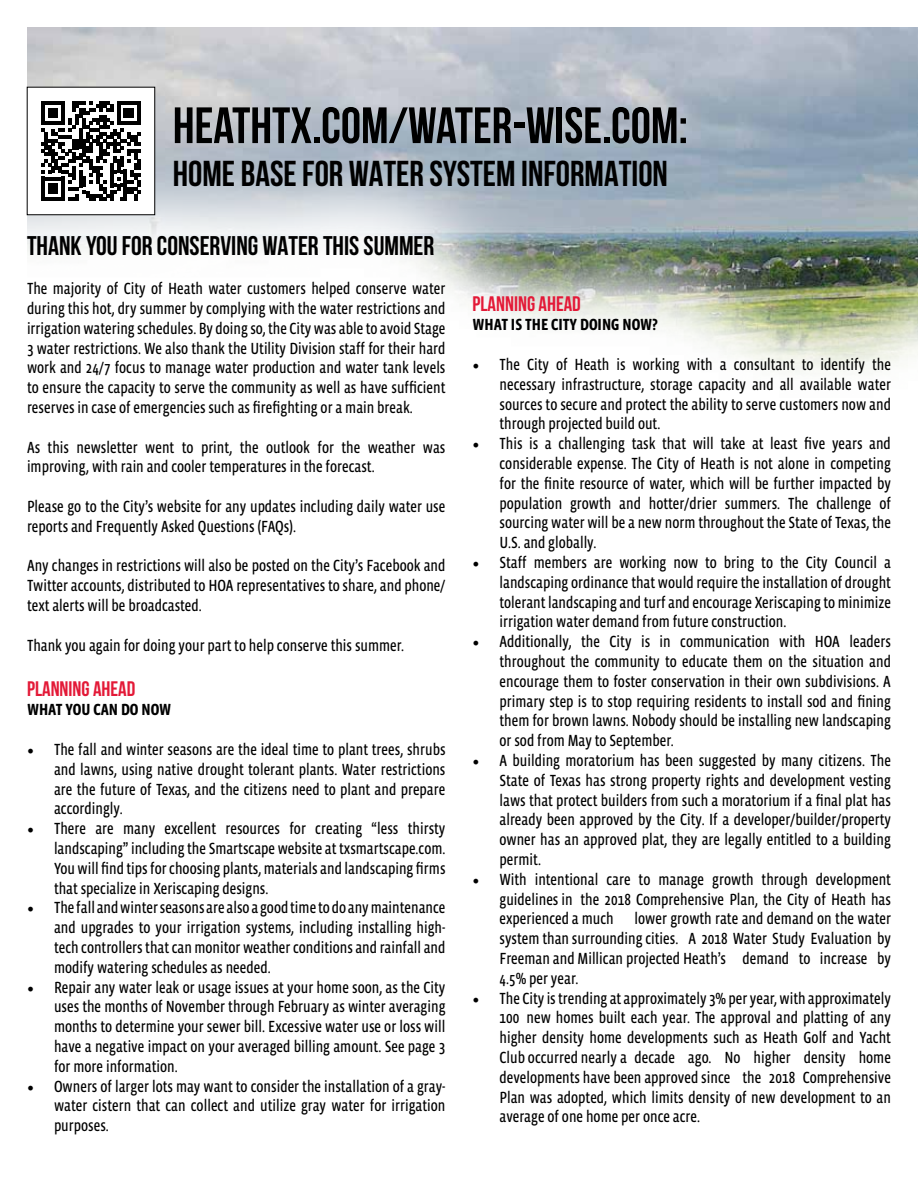
<style>
.page{position:relative;width:918px;height:1188px;background:#fff}
.page>*{position:absolute;margin:0;border:0;box-sizing:border-box;transform-origin:0 0}
.t1{font:700 51px "Bebas Neue";color:#000}
.t2{font:700 36px "Bebas Neue";color:#000}
.t3{font:700 27px "Bebas Neue";color:#000}
.t4{font:700 21px "Bebas Neue";color:#e31937}
.t5{font:16.5px/19.8px "Vista Sans Nar OTCE";color:#000;text-align:justify}
.t6{font:700 16.5px "Vista Sans Nar OTCE";color:#000}
.s1{font-family:"Minion Pro";font-size:18px}
</style>
<div class="page">
<img style="left:27px;top:27px;width:891px;height:345px">
<div style="left:27px;top:87px;width:128px;height:128px;background:#fff"></div>
<svg style="left:41px;top:101px;width:100px;height:100px"></svg>
<h1 class="t1" style="left:173px;top:97px;width:517px">HEATHTX.COM/WATER-WISE.COM:</h1>
<h2 class="t2" style="left:173px;top:154px;width:497px">HOME BASE FOR WATER SYSTEM INFORMATION</h2>
<h3 class="t3" style="left:27px;top:230px;width:409px">THANK YOU FOR CONSERVING WATER THIS SUMMER</h3>
<p class="t5" style="left:27px;top:279px;width:420px">The majority of City of Heath water customers helped conserve water during this hot, dry summer by complying with the water restrictions and irrigation watering schedules. By doing so, the City was able to avoid Stage 3 water restrictions. We also thank the Utility Division staff for their hard work and 24/7 focus to manage water production and water tank levels to ensure the capacity to serve the community as well as have sufficient reserves in case of emergencies such as firefighting or a main break.</p>
<p class="t5" style="left:27px;top:437px;width:420px">As this newsletter went to print, the outlook for the weather was improving, with rain and cooler temperatures in the forecast.</p>
<p class="t5" style="left:27px;top:496px;width:420px">Please go to the City’s website for any updates including daily water use reports and Frequently Asked Questions (FAQs).</p>
<p class="t5" style="left:27px;top:556px;width:420px">Any changes in restrictions will also be posted on the City’s Facebook and Twitter accounts, distributed to HOA representatives to share, and phone/ text alerts will be broadcasted.</p>
<p class="t5" style="left:27px;top:635px;width:379px">Thank you again for doing your part to help conserve this summer.</p>
<p class="t4" style="left:27px;top:677px;width:110px">PLANNING AHEAD</p>
<p class="t6" style="left:27px;top:700px;width:146px">WHAT YOU CAN DO NOW</p>
<p class="t5" style="left:54px;top:739px;width:393px;text-indent:-27px"><span class="s1">•</span> The fall and winter seasons are the ideal time to plant trees, shrubs and lawns, using native drought tolerant plants. Water restrictions are the future of Texas, and the citizens need to plant and prepare accordingly.</p>
<p class="t5" style="left:54px;top:819px;width:393px;text-indent:-27px"><span class="s1">•</span> There are many excellent resources for creating “less thirsty landscaping” including the Smartscape website at txsmartscape.com.<br>You will find tips for choosing plants, materials and landscaping firms that specialize in Xeriscaping designs.</p>
<p class="t5" style="left:54px;top:898px;width:393px;text-indent:-27px"><span class="s1">•</span> The fall and winter seasons are also a good time to do any maintenance and upgrades to your irrigation systems, including installing high&shy;tech controllers that can monitor weather conditions and rainfall and modify watering schedules as needed.</p>
<p class="t5" style="left:54px;top:977px;width:393px;text-indent:-27px"><span class="s1">•</span> Repair any water leak or usage issues at your home soon, as the City uses the months of November through February as winter averaging months to determine your sewer bill. Excessive water use or loss will have a negative impact on your averaged billing amount. See page 3 for more information.</p>
<p class="t5" style="left:54px;top:1076px;width:393px;text-indent:-27px"><span class="s1">•</span> Owners of larger lots may want to consider the installation of a gray&shy;water cistern that can collect and utilize gray water for irrigation purposes.</p>
<p class="t4" style="left:472px;top:292px;width:110px">PLANNING AHEAD</p>
<p class="t6" style="left:472px;top:315px;width:187px">WHAT IS THE CITY DOING NOW?</p>
<p class="t5" style="left:500px;top:354px;width:393px;text-indent:-27px"><span class="s1">•</span> The City of Heath is working with a consultant to identify the necessary infrastructure, storage capacity and all available water sources to secure and protect the ability to serve customers now and through projected build out.</p>
<p class="t5" style="left:500px;top:434px;width:393px;text-indent:-27px"><span class="s1">•</span> This is a challenging task that will take at least five years and considerable expense. The City of Heath is not alone in competing for the finite resource of water, which will be further impacted by population growth and hotter/drier summers. The challenge of sourcing water will be a new norm throughout the State of Texas, the U.S. and globally.</p>
<p class="t5" style="left:500px;top:552px;width:393px;text-indent:-27px"><span class="s1">•</span> Staff members are working now to bring to the City Council a landscaping ordinance that would require the installation of drought tolerant landscaping and turf and encourage Xeriscaping to minimize irrigation water demand from future construction.</p>
<p class="t5" style="left:500px;top:632px;width:393px;text-indent:-27px"><span class="s1">•</span> Additionally, the City is in communication with HOA leaders throughout the community to educate them on the situation and encourage them to foster conservation in their own subdivisions. A primary step is to stop requiring residents to install sod and fining them for brown lawns. Nobody should be installing new landscaping or sod from May to September.</p>
<p class="t5" style="left:500px;top:750px;width:393px;text-indent:-27px"><span class="s1">•</span> A building moratorium has been suggested by many citizens. The State of Texas has strong property rights and development vesting laws that protect builders from such a moratorium if a final plat has already been approved by the City. If a developer/builder/property owner has an approved plat, they are legally entitled to a building permit.</p>
<p class="t5" style="left:500px;top:869px;width:393px;text-indent:-27px"><span class="s1">•</span> With intentional care to manage growth through development guidelines in the 2018 Comprehensive Plan, the City of Heath has experienced a much</p>
<p class="t5" style="left:500px;top:909px;width:393px;text-indent:135px">lower growth rate and demand on the water system than surrounding cities. A 2018 Water Study Evaluation by Freeman and Millican projected Heath’s demand to increase by 4.5% per year.</p>
<p class="t5" style="left:500px;top:988px;width:393px;text-indent:-27px"><span class="s1">•</span> The City is trending at approximately 3% per year, with approximately 100 new homes built each year. The approval and platting of any higher density home developments such as Heath Golf and Yacht Club occurred nearly a decade ago. No higher density home developments have been approved since the 2018 Comprehensive Plan was adopted, which limits density of new development to an average of one home per once acre.</p>
</div>
